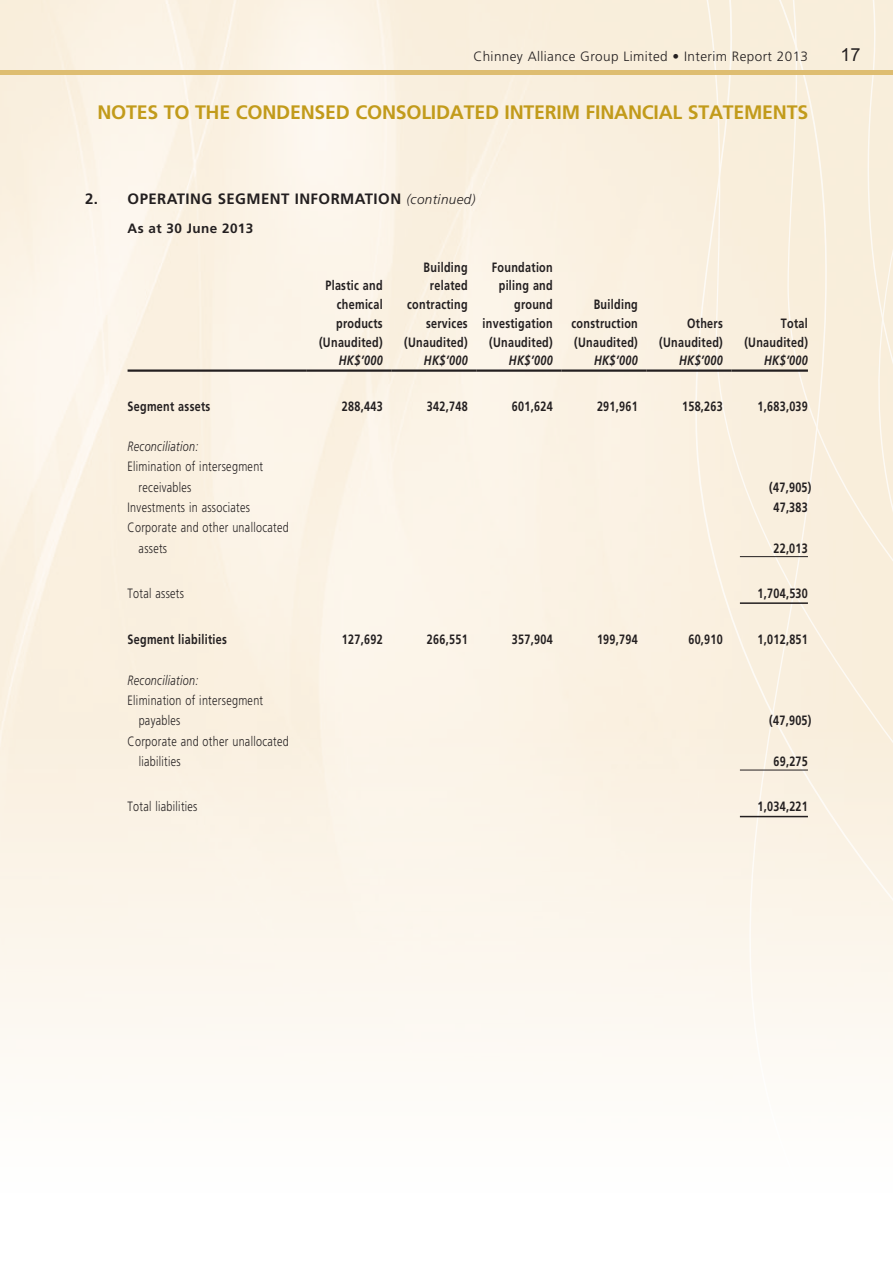
<style>
.page{position:relative;width:893px;height:1263px;background:#fff}
.page>*{position:absolute;margin:0;border:0;box-sizing:border-box;transform-origin:0 0}
.t1{font:700 19.5px "Frutiger LT Std";letter-spacing:-.01em;color:#c29b1b}
.t2{font:700 18px "M Hei HK";color:#231f20}
.t3{font:700 15px "Frutiger LT Std";letter-spacing:.03em;color:#231f20}
.t4{font:700 13.5px/18.8px "Frutiger LT Std";letter-spacing:.03em;color:#231f20;text-align:right;scale:.8 1}
.t5{font:300 13.5px/20.2px "Frutiger LT Std";letter-spacing:.03em;color:#231f20;scale:.8 1}
.t6{font:300 13.5px "Frutiger LT Std";letter-spacing:.03em;color:#231f20}
.t7{font:italic 700 13.5px "Frutiger LT Std";letter-spacing:.03em;color:#231f20;scale:.8 1}
.t8{font:italic 300 13.5px "Frutiger LT Std";letter-spacing:.03em;color:#231f20;scale:.8 1}
.t9{font:700 13.5px "Frutiger LT Std";letter-spacing:.03em;color:#231f20}
.s1{font-weight:300;font-style:italic;font-size:13.5px}
</style>
<div class="page">
<div style="left:689px;top:950px;width:204px;height:154px;background:#fcf8f2"></div>
<div style="left:726px;top:950px;width:133px;height:206px;background:#fdf9f4"></div>
<svg style="left:682px;top:0;width:211px;height:950px;background:#f9efde"></svg>
<hr style="left:0;top:70px;width:893px;height:4px;background:#debd71">
<hr style="left:128px;top:369px;width:178px;height:3px;background:#231f20">
<hr style="left:306px;top:369px;width:85px;height:3px;background:#231f20">
<hr style="left:391px;top:369px;width:85px;height:3px;background:#231f20">
<hr style="left:476px;top:369px;width:85px;height:3px;background:#231f20">
<hr style="left:561px;top:369px;width:85px;height:3px;background:#231f20">
<hr style="left:646px;top:369px;width:85px;height:3px;background:#231f20">
<hr style="left:731px;top:369px;width:77px;height:3px;background:#231f20">
<hr style="left:740px;top:556px;width:68px;height:1px;background:#231f20">
<hr style="left:740px;top:602px;width:68px;height:2px;background:#231f20">
<hr style="left:740px;top:770px;width:68px;height:1px;background:#231f20">
<hr style="left:740px;top:816px;width:68px;height:1px;background:#231f20">
<p class="t6" style="left:473px;top:49px;width:336px">Chinney Alliance Group Limited • Interim Report 2013</p>
<h2 class="t2" style="left:840px;top:41px;width:22px">17</h2>
<h1 class="t1" style="left:97px;top:101px;width:712px">NOTES TO THE CONDENSED CONSOLIDATED INTERIM FINANCIAL STATEMENTS</h1>
<p class="t3" style="left:85px;top:190px;width:392px">2. OPERATING SEGMENT INFORMATION <span class="s1">(continued)</span></p>
<p class="t9" style="left:128px;top:220px;width:127px">As at 30 June 2013</p>
<p class="t4" style="left:336px;top:276px;width:60px;text-align:justify;text-indent:-11px">Plastic and chemical products</p>
<p class="t4" style="left:407px;top:258px;width:77px">Building related contracting services</p>
<p class="t4" style="left:483px;top:258px;width:89px">Foundation piling and ground investigation</p>
<p class="t4" style="left:571px;top:295px;width:84px">Building construction</p>
<p class="t4" style="left:687px;top:314px;width:46px">Others</p>
<p class="t4" style="left:781px;top:314px;width:35px">Total</p>
<p class="t4" style="left:319px;top:333px;width:81px">(Unaudited)</p>
<p class="t4" style="left:404px;top:333px;width:81px">(Unaudited)</p>
<p class="t4" style="left:489px;top:333px;width:81px">(Unaudited)</p>
<p class="t4" style="left:574px;top:333px;width:81px">(Unaudited)</p>
<p class="t4" style="left:659px;top:333px;width:81px">(Unaudited)</p>
<p class="t4" style="left:744px;top:333px;width:81px">(Unaudited)</p>
<p class="t7" style="left:339px;top:353px;width:56px">HK$’000</p>
<p class="t7" style="left:424px;top:353px;width:56px">HK$’000</p>
<p class="t7" style="left:509px;top:353px;width:56px">HK$’000</p>
<p class="t7" style="left:594px;top:353px;width:56px">HK$’000</p>
<p class="t7" style="left:679px;top:353px;width:56px">HK$’000</p>
<p class="t7" style="left:764px;top:353px;width:56px">HK$’000</p>
<p class="t4" style="left:128px;top:397px;width:105px">Segment assets</p>
<p class="t4" style="left:342px;top:397px;width:53px">288,443</p>
<p class="t4" style="left:427px;top:397px;width:53px">342,748</p>
<p class="t4" style="left:512px;top:397px;width:53px">601,624</p>
<p class="t4" style="left:597px;top:397px;width:53px">291,961</p>
<p class="t4" style="left:682px;top:397px;width:53px">158,263</p>
<p class="t4" style="left:757px;top:397px;width:65px">1,683,039</p>
<p class="t8" style="left:128px;top:439px;width:90px">Reconciliation:</p>
<p class="t5" style="left:139px;top:457px;width:157px;text-indent:-11px">Elimination of intersegment receivables</p>
<p class="t4" style="left:769px;top:478px;width:54px">(47,905)</p>
<p class="t5" style="left:128px;top:497px;width:155px">Investments in associates</p>
<p class="t4" style="left:773px;top:498px;width:45px">47,383</p>
<p class="t5" style="left:139px;top:518px;width:189px;text-indent:-11px">Corporate and other unallocated assets</p>
<p class="t4" style="left:773px;top:538px;width:45px">22,013</p>
<p class="t5" style="left:128px;top:583px;width:72px">Total assets</p>
<p class="t4" style="left:757px;top:583px;width:65px">1,704,530</p>
<p class="t4" style="left:128px;top:630px;width:126px">Segment liabilities</p>
<p class="t4" style="left:342px;top:630px;width:53px">127,692</p>
<p class="t4" style="left:427px;top:630px;width:53px">266,551</p>
<p class="t4" style="left:512px;top:630px;width:53px">357,904</p>
<p class="t4" style="left:597px;top:630px;width:53px">199,794</p>
<p class="t4" style="left:688px;top:630px;width:45px">60,910</p>
<p class="t4" style="left:757px;top:630px;width:65px">1,012,851</p>
<p class="t8" style="left:128px;top:672px;width:90px">Reconciliation:</p>
<p class="t5" style="left:139px;top:690px;width:157px;text-indent:-11px">Elimination of intersegment payables</p>
<p class="t4" style="left:769px;top:711px;width:54px">(47,905)</p>
<p class="t5" style="left:139px;top:731px;width:189px;text-indent:-11px">Corporate and other unallocated liabilities</p>
<p class="t4" style="left:773px;top:752px;width:45px">69,275</p>
<p class="t5" style="left:128px;top:796px;width:89px">Total liabilities</p>
<p class="t4" style="left:757px;top:797px;width:65px">1,034,221</p>
</div>
